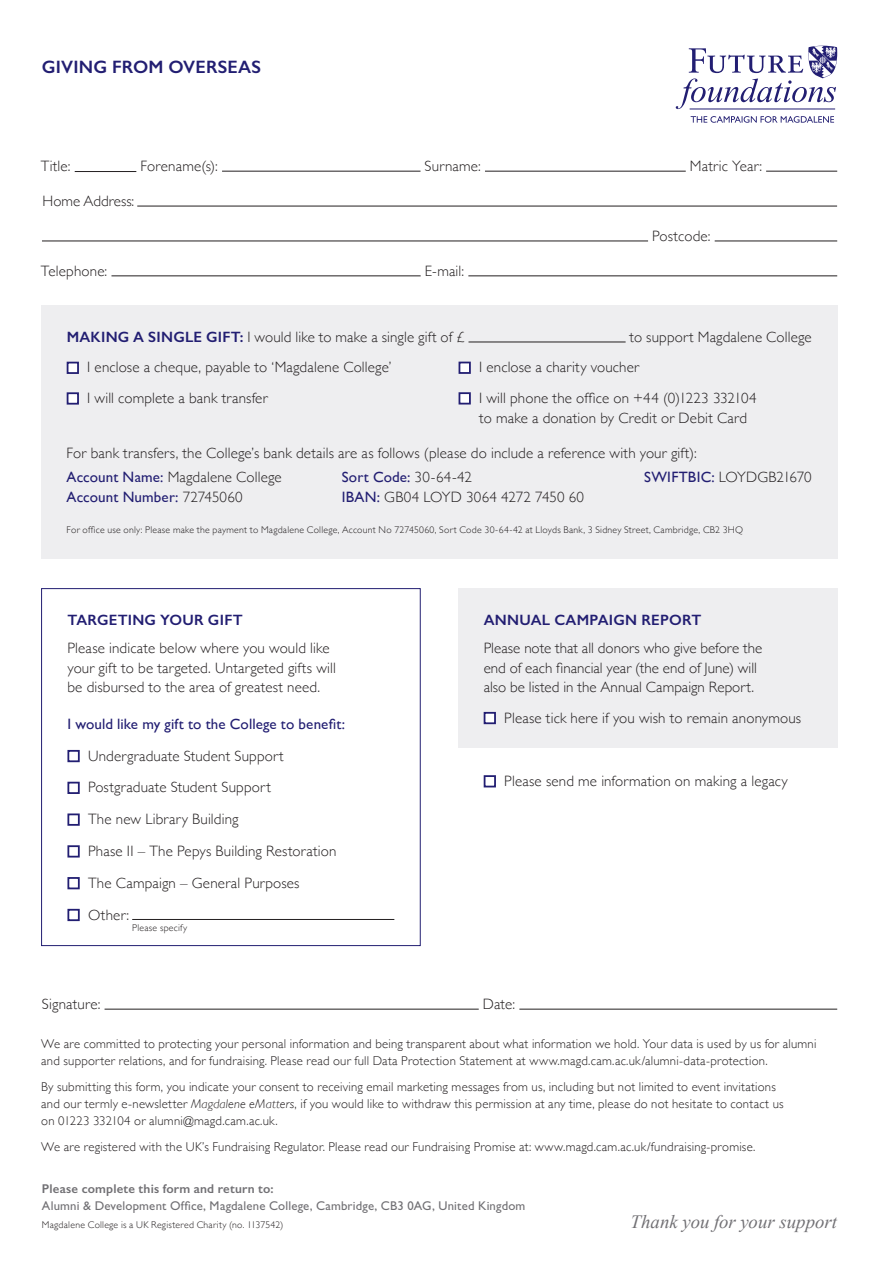
<style>
.page{position:relative;width:882px;height:1272px;background:#fff}
.page>*{position:absolute;margin:0;border:0;box-sizing:border-box;transform-origin:0 0}
.t1{font:italic 18.75px "Times New Roman";letter-spacing:.005em;color:#717074}
.t2{font:600 18px "Gill Sans";letter-spacing:.01em;color:#221e72}
.t3{font:300 15px/19.5px "Gill Sans";letter-spacing:.01em;color:#231f20}
.t4{font:15px/19.5px "Gill Sans";letter-spacing:.005em;color:#221e72}
.t5{font:600 15px "Gill Sans";letter-spacing:.015em;color:#221e72}
.t6{font:300 15px "Gill Sans";letter-spacing:-.015em;color:#231f20}
.t7{font:300 12.75px/17.2px "Gill Sans";letter-spacing:.02em;color:#231f20}
.t8{font:12.75px/17.2px "Gill Alt One";letter-spacing:.015em;color:#717074}
.t9{font:300 9.75px "Gill Sans";letter-spacing:.025em;color:#231f20}
.s1{font-weight:600;color:#221e72}
.s2{font-weight:300;color:#231f20}
.s3{font-weight:400;color:#221e72}
.s4{font-style:italic}
.s5{font-family:"Gill Sans";font-weight:600}
</style>
<div class="page">
<svg style="left:691px;top:116px;width:143px;height:7px"></svg>
<svg style="left:676px;top:46px;width:161px;height:63px"></svg>
<hr style="left:690px;top:109px;width:145px;height:1px;background:#221e72">
<hr style="left:75px;top:171px;width:61px;height:1px;background:#231f20">
<hr style="left:222px;top:171px;width:198px;height:1px;background:#231f20">
<hr style="left:485px;top:171px;width:201px;height:1px;background:#231f20">
<hr style="left:766px;top:171px;width:71px;height:1px;background:#231f20">
<hr style="left:137px;top:206px;width:700px;height:1px;background:#231f20">
<hr style="left:42px;top:241px;width:606px;height:1px;background:#231f20">
<hr style="left:715px;top:241px;width:122px;height:1px;background:#231f20">
<hr style="left:111px;top:276px;width:310px;height:1px;background:#231f20">
<hr style="left:468px;top:276px;width:369px;height:1px;background:#231f20">
<div style="left:41px;top:305px;width:796px;height:254px;background:#eeeef0"></div>
<hr style="left:468px;top:342px;width:158px;height:1px;background:#231f20">
<div style="left:67px;top:362px;width:12px;height:12px;background:#fff;border:2px solid #221e72"></div>
<div style="left:67px;top:392px;width:12px;height:13px;background:#fff;border:2px solid #221e72"></div>
<div style="left:458px;top:362px;width:13px;height:12px;background:#fff;border:2px solid #221e72"></div>
<div style="left:458px;top:392px;width:13px;height:12px;background:#fff;border:2px solid #221e72"></div>
<hr style="left:105px;top:1009px;width:374px;height:1px;background:#231f20">
<hr style="left:519px;top:1009px;width:318px;height:1px;background:#231f20">
<div style="left:67px;top:750px;width:13px;height:12px;border:2px solid #221e72"></div>
<div style="left:67px;top:782px;width:13px;height:12px;border:2px solid #221e72"></div>
<div style="left:67px;top:813px;width:13px;height:13px;border:2px solid #221e72"></div>
<div style="left:67px;top:845px;width:13px;height:12px;border:2px solid #221e72"></div>
<div style="left:67px;top:877px;width:13px;height:12px;border:2px solid #221e72"></div>
<div style="left:67px;top:909px;width:13px;height:12px;border:2px solid #221e72"></div>
<hr style="left:132px;top:919px;width:262px;height:1px;background:#231f20">
<div style="left:41px;top:588px;width:380px;height:358px;border:1px solid #221e72"></div>
<div style="left:484px;top:775px;width:12px;height:12px;background:#fff;border:2px solid #221e72"></div>
<div style="left:458px;top:589px;width:379px;height:159px;background:#eeeef0"></div>
<div style="left:484px;top:712px;width:12px;height:12px;background:#fff;border:2px solid #221e72"></div>
<p class="t2" style="left:42px;top:56px;width:221px">GIVING FROM OVERSEAS</p>
<p class="t3" style="left:41px;top:156px;width:31px">Title:</p>
<p class="t3" style="left:140px;top:156px;width:79px">Forename(s):</p>
<p class="t3" style="left:425px;top:156px;width:58px">Surname:</p>
<p class="t3" style="left:690px;top:156px;width:74px">Matric Year:</p>
<p class="t3" style="left:43px;top:191px;width:93px">Home Address:</p>
<p class="t3" style="left:652px;top:226px;width:60px">Postcode:</p>
<p class="t3" style="left:41px;top:261px;width:68px">Telephone:</p>
<p class="t3" style="left:425px;top:261px;width:41px">E-mail:</p>
<p class="t3" style="left:67px;top:326px;width:399px"><span class="s1">MAKING A SINGLE GIFT:</span> I would like to make a single gift of £</p>
<p class="t3" style="left:629px;top:326px;width:184px">to support Magdalene College</p>
<p class="t3" style="left:87px;top:357px;width:306px">I enclose a cheque, payable to ‘Magdalene College’</p>
<p class="t3" style="left:87px;top:388px;width:182px">I will complete a bank transfer</p>
<p class="t3" style="left:479px;top:357px;width:162px">I enclose a charity voucher</p>
<p class="t3" style="left:479px;top:388px;width:279px">I will phone the office on +44 (0)1223 332104 to make a donation by Credit or Debit Card</p>
<p class="t3" style="left:67px;top:443px;width:631px">For bank transfers, the College’s bank details are as follows (please do include a reference with your gift):</p>
<p class="t4" style="left:67px;top:467px;width:217px">Account Name: <span class="s2">Magdalene College<br></span>Account Number: <span class="s2">72745060</span></p>
<p class="t3" style="left:342px;top:467px;width:244px"><span class="s3">Sort Code:</span> 30-64-42<br><span class="s3">IBAN:</span> GB04 LOYD 3064 4272 7450 60</p>
<p class="t6" style="left:644px;top:465px;width:169px"><span class="s3">SWIFTBIC:</span> LOYDGB21670</p>
<p class="t9" style="left:67px;top:522px;width:678px">For office use only: Please make the payment to Magdalene College, Account No 72745060, Sort Code 30-64-42 at Lloyds Bank, 3 Sidney Street, Cambridge, CB2 3HQ</p>
<p class="t5" style="left:67px;top:611px;width:177px">TARGETING YOUR GIFT</p>
<p class="t3" style="left:67px;top:638px;width:270px">Please indicate below where you would like your gift to be targeted. Untargeted gifts will be disbursed to the area of greatest need.</p>
<p class="t4" style="left:67px;top:714px;width:279px">I would like my gift to the College to benefit:</p>
<p class="t3" style="left:88px;top:745px;width:197px">Undergraduate Student Support</p>
<p class="t3" style="left:88px;top:777px;width:184px">Postgraduate Student Support</p>
<p class="t3" style="left:88px;top:809px;width:152px">The new Library Building</p>
<p class="t3" style="left:88px;top:841px;width:250px">Phase II – The Pepys Building Restoration</p>
<p class="t3" style="left:88px;top:872px;width:213px">The Campaign – General Purposes</p>
<p class="t3" style="left:88px;top:904px;width:42px">Other:</p>
<p class="t9" style="left:132px;top:920px;width:57px">Please specify</p>
<p class="t5" style="left:484px;top:611px;width:219px">ANNUAL CAMPAIGN REPORT</p>
<p class="t3" style="left:484px;top:638px;width:280px">Please note that all donors who give before the end of each financial year (the end of June) will also be listed in the Annual Campaign Report.</p>
<p class="t3" style="left:504px;top:707px;width:298px">Please tick here if you wish to remain anonymous</p>
<p class="t3" style="left:504px;top:771px;width:285px">Please send me information on making a legacy</p>
<p class="t3" style="left:42px;top:994px;width:60px">Signature:</p>
<p class="t3" style="left:483px;top:994px;width:34px">Date:</p>
<p class="t7" style="left:41px;top:1034px;width:777px">We are committed to protecting your personal information and being transparent about what information we hold. Your data is used by us for alumni and supporter relations, and for fundraising. Please read our full Data Protection Statement at www.magd.cam.ac.uk/alumni-data-protection.</p>
<p class="t7" style="left:41px;top:1077px;width:744px">By submitting this form, you indicate your consent to receiving email marketing messages from us, including but not limited to event invitations and our termly e-newsletter <span class="s4">Magdalene eMatters</span>, if you would like to withdraw this permission at any time, please do not hesitate to contact us on 01223 332104 or alumni@magd.cam.ac.uk.</p>
<p class="t7" style="left:41px;top:1138px;width:716px">We are registered with the UK’s Fundraising Regulator. Please read our Fundraising Promise at: www.magd.cam.ac.uk/fundraising-promise.</p>
<p class="t8" style="left:42px;top:1180px;width:485px"><span class="s5">Please complete this form and return to:<br></span>Alumni &amp; Development Office, Magdalene College, Cambridge, CB3 0AG, United Kingdom</p>
<p class="t9" style="left:42px;top:1217px;width:243px">Magdalene College is a UK Registered Charity (no. 1137542)</p>
<p class="t1" style="left:630px;top:1209px;width:208px">Thank you for your support</p>
</div>
